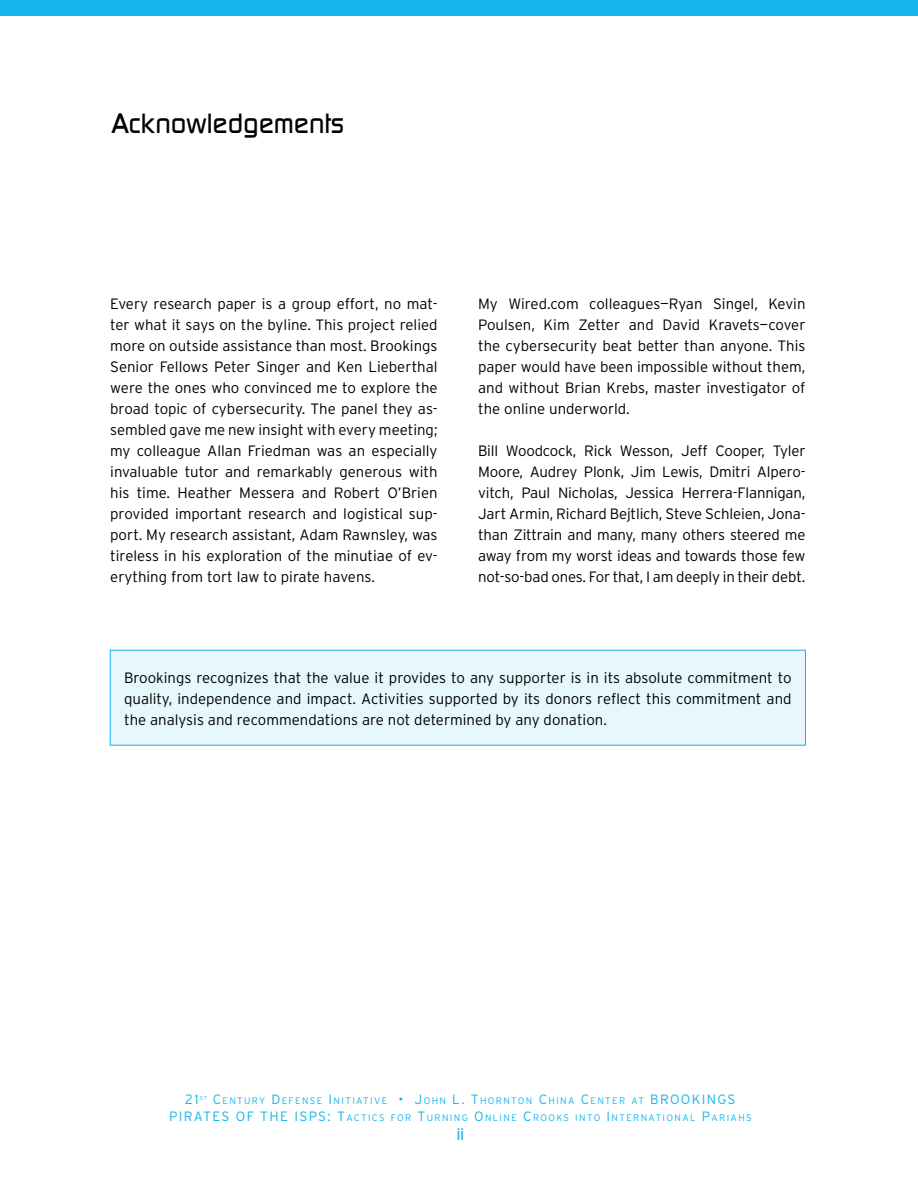
<style>
.page{position:relative;width:918px;height:1188px;background:#fff}
.page>*{position:absolute;margin:0;border:0;box-sizing:border-box;transform-origin:0 0}
.t1{font:500 27px "Digital";color:#000}
.t2{font:500 16.5px "Digital";color:#13b5ea}
.t3{font:300 15px/21px "Interstate";color:#000;text-align:justify}
.t4{font:300 13.5px "Interstate";color:#13b5ea}
.t5{font:300 9.45px/16.2px "Interstate";letter-spacing:.145em;color:#13b5ea}
.t6{font:300 5.55px "Interstate";color:#13b5ea}
.s1{font-size:13.5px}
</style>
<div class="page">
<div style="left:110px;top:650px;width:696px;height:95px;background:#e7f8fd"></div>
<div style="left:0;top:0;width:918px;height:15px;background:#13b5ea"></div>
<h1 class="t1" style="left:112px;top:108px;width:234px">Acknowledgements</h1>
<p class="t3" style="left:110px;top:293px;width:329px">Every research paper is a group effort, no mat&shy;ter what it says on the byline. This project relied more on outside assistance than most. Brookings Senior Fellows Peter Singer and Ken Lieberthal were the ones who convinced me to explore the broad topic of cybersecurity. The panel they as&shy;sembled gave me new insight with every meeting; my colleague Allan Friedman was an especially invaluable tutor and remarkably generous with his time. Heather Messera and Robert O’Brien provided important research and logistical sup&shy;port. My research assistant, Adam Rawnsley, was tireless in his exploration of the minutiae of ev&shy;erything from tort law to pirate havens.</p>
<p class="t3" style="left:478px;top:293px;width:329px">My Wired.com colleagues—Ryan Singel, Kevin Poulsen, Kim Zetter and David Kravets—cover the cybersecurity beat better than anyone. This paper would have been impossible without them, and without Brian Krebs, master investigator of the online underworld.</p>
<p class="t3" style="left:478px;top:440px;width:329px">Bill Woodcock, Rick Wesson, Jeff Cooper, Tyler Moore, Audrey Plonk, Jim Lewis, Dmitri Alpero&shy;vitch, Paul Nicholas, Jessica Herrera-Flannigan, Jart Armin, Richard Bejtlich, Steve Schleien, Jona&shy;than Zittrain and many, many others steered me away from my worst ideas and towards those few not-so-bad ones. For that, I am deeply in their debt.</p>
<p class="t3" style="left:124px;top:667px;width:669px">Brookings recognizes that the value it provides to any supporter is in its absolute commitment to quality, independence and impact. Activities supported by its donors reflect this commitment and the analysis and recommendations are not determined by any donation.</p>
<p class="t5" style="left:169px;top:1093px;width:584px;text-indent:44px"><span class="s1">C</span>ENTURY <span class="s1">D</span>EFENSE <span class="s1">I</span>NITIATIVE <span class="s1">• J</span>OHN <span class="s1">L. T</span>HORNTON <span class="s1">C</span>HI NA <span class="s1">C</span>ENTER AT <span class="s1">Brookings<br>Pirates of the ISPs:</span> <span class="s1">T</span>ACTICS FOR <span class="s1">T</span>URNI NG <span class="s1">O</span> NLI NE <span class="s1">C</span>ROOKS I NTO <span class="s1">I</span>NTERNATI ONAL <span class="s1">P</span>ARIAHS</p>
<p class="t2" style="left:457px;top:1125px;width:9px">ii</p>
<p class="t4" style="left:185px;top:1092px;width:15px">21</p>
<p class="t6" style="left:200px;top:1095px;width:9px">ST</p>
</div>
